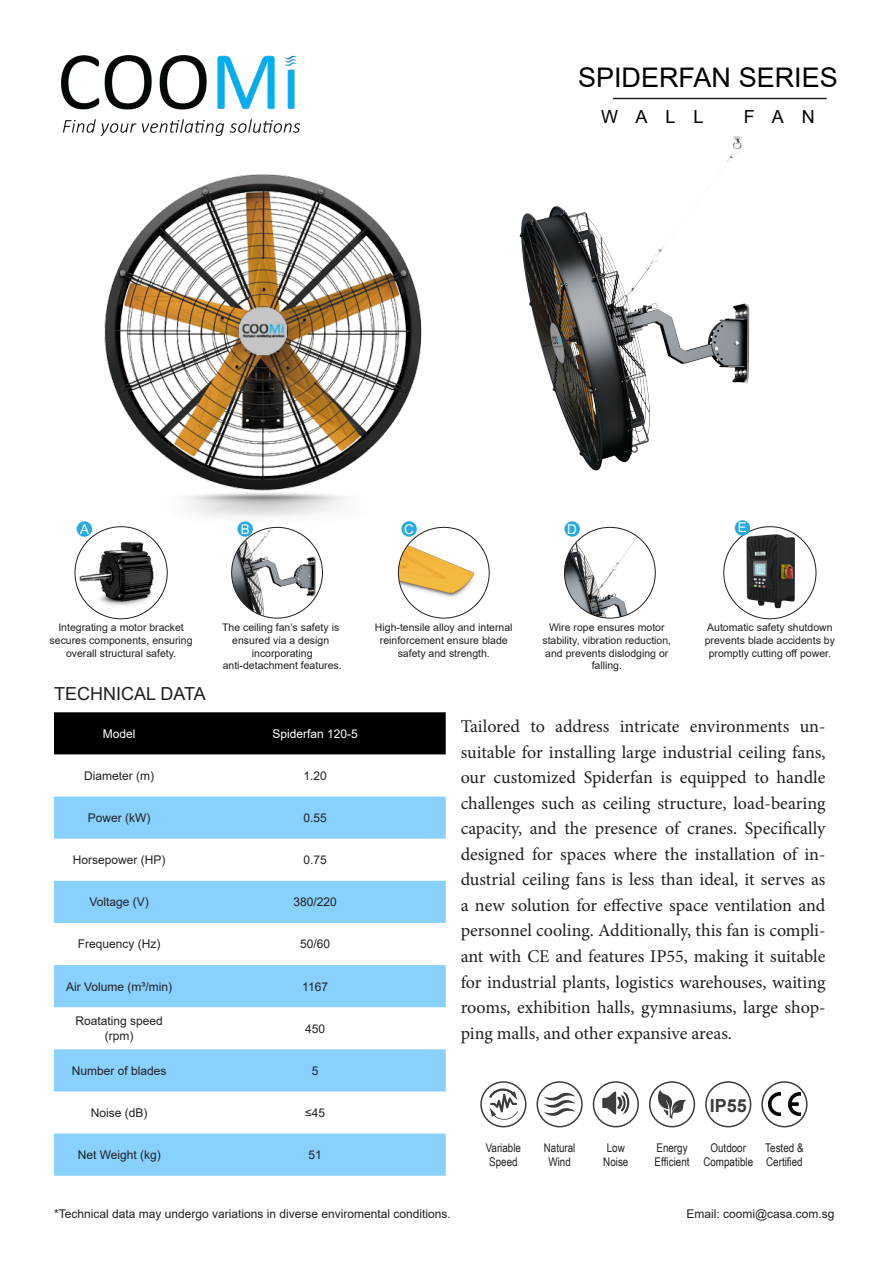
<style>
.page{position:relative;width:893px;height:1263px;background:#fff}
.page>*{position:absolute;margin:0;border:0;box-sizing:border-box;transform-origin:0 0}
.t1{font:27px "Arial";color:#000}
.t2{font:18px/25.5px "Minion Pro";letter-spacing:-.005em;color:#231f20;text-align:justify}
.t3{font:18px "Arial";color:#231f20}
.t4{font:18px "Arial";letter-spacing:1em;color:#000}
.t5{font:700 18px "Arial";color:#393d3f}
.t6{font:13.5px "Arial";color:#fff}
.t7{font:12px/14.4px "Arial";color:#231f20;text-align:center}
.t8{font:12px/14.4px "Arial Narrow";color:#231f20}
.t9{font:12px "Arial";color:#fff}
.t10{font:10.5px/12.6px "Arial";color:#231f20;text-align:center}
.s1{font-family:"Arial Narrow"}
</style>
<div class="page">
<img style="left:62px;top:55px;width:238px;height:80px">
<div style="left:54px;top:712px;width:392px;height:42px;background:#000"></div>
<div style="left:54px;top:796px;width:392px;height:43px;background:#88d1ff"></div>
<div style="left:54px;top:881px;width:392px;height:42px;background:#88d1ff"></div>
<div style="left:54px;top:965px;width:392px;height:42px;background:#88d1ff"></div>
<div style="left:54px;top:1049px;width:392px;height:42px;background:#88d1ff"></div>
<div style="left:54px;top:1133px;width:392px;height:43px;background:#88d1ff"></div>
<hr style="left:613px;top:98px;width:214px;height:1px;background:#231f20">
<img style="left:76px;top:174px;width:371px;height:371px">
<div style="left:735px;top:520px;width:15px;height:16px;background:#26aae1;border-radius:50%"></div>
<div style="left:77px;top:521px;width:15px;height:16px;background:#26aae1;border-radius:50%"></div>
<div style="left:237px;top:521px;width:16px;height:16px;background:#26aae1;border-radius:50%"></div>
<svg style="left:401px;top:521px;width:16px;height:16px"></svg>
<div style="left:564px;top:521px;width:16px;height:16px;background:#26aae1;border-radius:50%"></div>
<img style="left:75px;top:528px;width:92px;height:87px">
<img style="left:747px;top:534px;width:48px;height:78px">
<img style="left:564px;top:527px;width:91px;height:91px;border-radius:45px">
<img style="left:232px;top:527px;width:90px;height:91px;border-radius:45px">
<img style="left:398px;top:527px;width:91px;height:80px">
<div style="left:480px;top:1081px;width:46px;height:46px;border:2px solid #393d3f;border-radius:50%"></div>
<svg style="left:488px;top:1087px;width:30px;height:33px"></svg>
<div style="left:536px;top:1081px;width:47px;height:46px;border:2px solid #393d3f;border-radius:50%"></div>
<svg style="left:544px;top:1092px;width:31px;height:24px"></svg>
<div style="left:649px;top:1081px;width:46px;height:46px;border:2px solid #393d3f;border-radius:50%"></div>
<svg style="left:658px;top:1090px;width:28px;height:29px"></svg>
<div style="left:593px;top:1081px;width:46px;height:46px;border:2px solid #393d3f;border-radius:50%"></div>
<svg style="left:602px;top:1091px;width:28px;height:23px"></svg>
<div style="left:705px;top:1081px;width:46px;height:46px;border:2px solid #393d3f;border-radius:50%"></div>
<div style="left:761px;top:1081px;width:47px;height:46px;border:2px solid #393d3f;border-radius:50%"></div>
<img style="left:769px;top:1093px;width:31px;height:22px">
<img style="left:444px;top:136px;width:306px;height:369px">
<h1 class="t1" style="left:578px;top:59px;width:261px">SPIDERFAN SERIES</h1>
<p class="t4" style="left:601px;top:104px;width:104px">WALL</p>
<p class="t4" style="left:744px;top:104px;width:73px">FAN</p>
<p class="t6" style="left:80px;top:520px;width:11px">A</p>
<p class="t6" style="left:241px;top:520px;width:11px">B</p>
<p class="t6" style="left:404px;top:520px;width:11px">C</p>
<p class="t6" style="left:567px;top:520px;width:11px">D</p>
<p class="t6" style="left:738px;top:518px;width:11px">E</p>
<p class="t10" style="left:50px;top:621px;width:144px">Integrating a motor bracket secures components, ensuring overall structural safety.</p>
<p class="t10" style="left:222px;top:621px;width:121px">The ceiling fan’s safety is ensured via a design incorporating anti-detachment features.</p>
<p class="t10" style="left:375px;top:621px;width:139px">High-tensile alloy and internal reinforcement ensure blade safety and strength.</p>
<p class="t10" style="left:542px;top:621px;width:130px">Wire rope ensures motor stability, vibration reduction, and prevents dislodging or falling.</p>
<p class="t10" style="left:705px;top:621px;width:132px">Automatic safety shutdown prevents blade accidents by promptly cutting off power.</p>
<p class="t3" style="left:54px;top:682px;width:153px">TECHNICAL DATA</p>
<p class="t9" style="left:103px;top:725px;width:34px">Model</p>
<p class="t9" style="left:272px;top:725px;width:87px">Spiderfan 120-5</p>
<p class="t7" style="left:84px;top:768px;width:71px">Diameter (m)</p>
<p class="t7" style="left:303px;top:768px;width:25px">1.20</p>
<p class="t7" style="left:88px;top:810px;width:64px">Power (kW)</p>
<p class="t7" style="left:303px;top:810px;width:25px">0.55</p>
<p class="t7" style="left:73px;top:853px;width:94px">Horsepower (HP)</p>
<p class="t7" style="left:303px;top:853px;width:25px">0.75</p>
<p class="t7" style="left:90px;top:895px;width:61px">Voltage (V)</p>
<p class="t7" style="left:293px;top:895px;width:45px">380/220</p>
<p class="t7" style="left:78px;top:937px;width:84px">Frequency (Hz)</p>
<p class="t7" style="left:300px;top:937px;width:32px">50/60</p>
<p class="t7" style="left:66px;top:979px;width:108px">Air Volume (m³/min)</p>
<p class="t7" style="left:302px;top:979px;width:27px">1167</p>
<p class="t7" style="left:76px;top:1014px;width:89px">Roatating speed (rpm)</p>
<p class="t7" style="left:305px;top:1021px;width:22px">450</p>
<p class="t7" style="left:72px;top:1063px;width:96px">Number of blades</p>
<p class="t7" style="left:312px;top:1063px;width:8px">5</p>
<p class="t7" style="left:91px;top:1105px;width:58px">Noise (dB)</p>
<p class="t7" style="left:305px;top:1105px;width:21px"><span class="s1">≤</span>45</p>
<p class="t7" style="left:78px;top:1147px;width:85px">Net Weight (kg)</p>
<p class="t7" style="left:308px;top:1147px;width:15px">51</p>
<p class="t2" style="left:461px;top:714px;width:366px">Tailored to address intricate environments un&shy;suitable for installing large industrial ceiling fans, our customized Spiderfan is equipped to handle challenges such as ceiling structure, load-bearing capacity, and the presence of cranes. Specifically designed for spaces where the installation of in&shy;dustrial ceiling fans is less than ideal, it serves as a new solution for effective space ventilation and personnel cooling. Additionally, this fan is compli&shy;ant with CE and features IP55, making it suitable for industrial plants, logistics warehouses, waiting rooms, exhibition halls, gymnasiums, large shop&shy;ping malls, and other expansive areas.</p>
<p class="t8" style="left:486px;top:1140px;width:37px">Variable<br>Speed</p>
<p class="t8" style="left:544px;top:1140px;width:33px;text-align:center">Natural<br>Wind</p>
<p class="t8" style="left:654px;top:1140px;width:37px">Energy<br>Efficient</p>
<p class="t8" style="left:603px;top:1140px;width:27px">Low<br>Noise</p>
<p class="t5" style="left:710px;top:1093px;width:39px">IP55</p>
<p class="t8" style="left:703px;top:1140px;width:51px;text-align:center">Outdoor<br>Compatible</p>
<p class="t8" style="left:765px;top:1140px;width:40px">Tested &amp;<br>Certified</p>
<p class="t7" style="left:54px;top:1206px;width:398px">*Technical data may undergo variations in diverse enviromental conditions.</p>
<p class="t7" style="left:686px;top:1206px;width:150px">Email: coomi@casa.com.sg</p>
</div>
